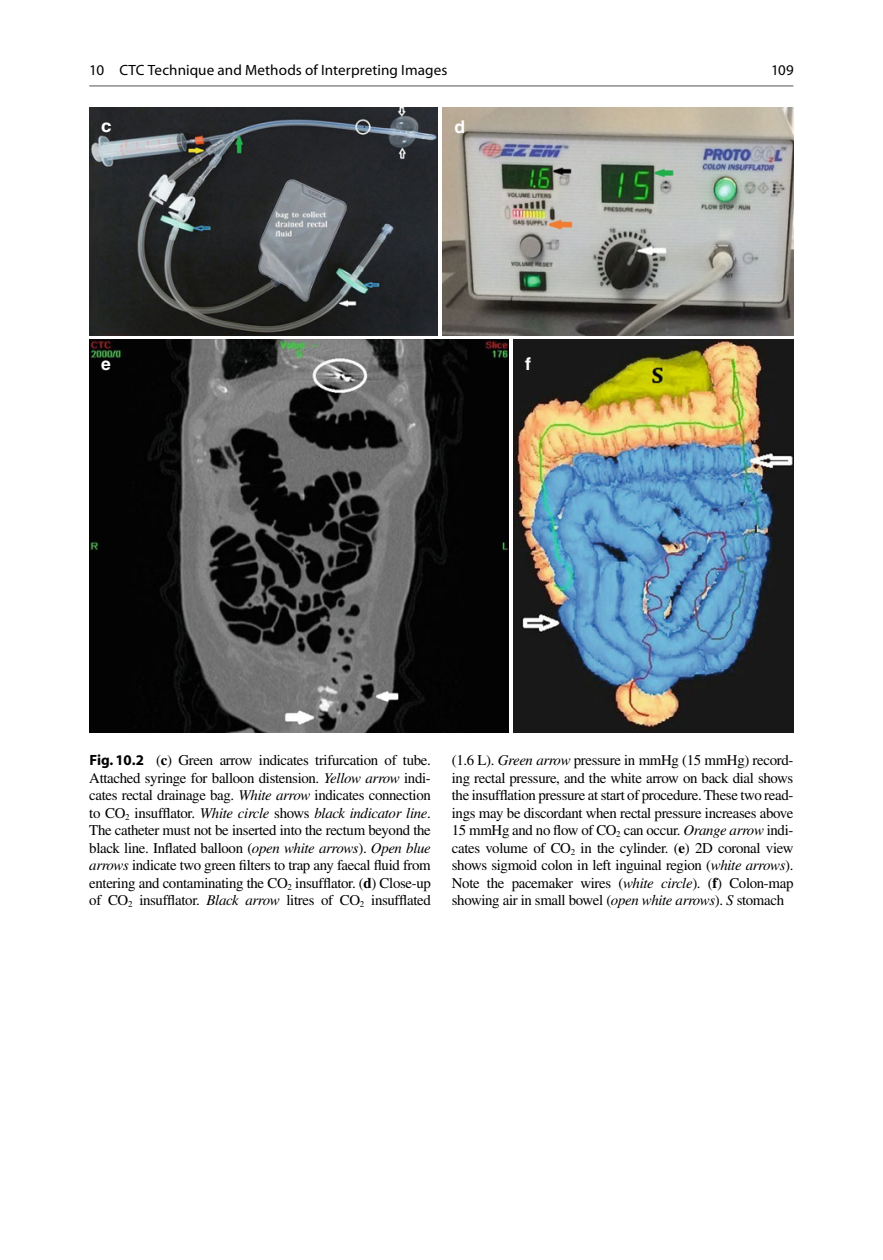
<style>
.page{position:relative;width:883px;height:1260px;background:#fff}
.page>*{position:absolute;margin:0;border:0;box-sizing:border-box;transform-origin:0 0}
.t1{font:700 17.5px "Xskskb Helvetica";color:#fff}
.t2{font:700 17.5px "Xskskb Helvetica";color:#fff;scale:1.08 1}
.t3{font:14.88px/17.5px "Trqchb Times";letter-spacing:-.025em;color:#000;text-align:justify}
.t4{font:italic 14.88px "Fpnwxk Times";letter-spacing:-.025em;color:#000}
.t5{font:14.88px "Xnjhrv Myriad";letter-spacing:.005em;color:#000}
.t6{font:700 14.88px "Fflxsk Myriad";color:#000}
.s1{font-family:"Qwwkfk Times";font-weight:700}
.s2{font-family:"Fpnwxk Times";font-style:italic}
.s3{font-family:"Trqchb Times";font-style:normal}
</style>
<div class="page">
<img style="left:89px;top:107px;width:348px;height:228px">
<img style="left:442px;top:107px;width:351px;height:228px">
<img style="left:89px;top:340px;width:419px;height:393px">
<img style="left:513px;top:340px;width:280px;height:393px">
<hr style="left:89px;top:85px;width:704px;height:2px;background:#9c9c9c">
<p class="t5" style="left:89px;top:65px;width:360px">10 CTC Technique and Methods of Interpreting Images</p>
<p class="t2" style="left:101px;top:119px;width:11px">c</p>
<p class="t1" style="left:454px;top:120px;width:12px">d</p>
<p class="t1" style="left:101px;top:357px;width:11px">e</p>
<p class="t1" style="left:525px;top:357px;width:7px">f</p>
<p class="t5" style="left:771px;top:65px;width:24px">109</p>
<p class="t6" style="left:89px;top:754px;width:56px">Fig. 10.2</p>
<p class="t3" style="left:89px;top:753px;width:343px;text-indent:67px">( <span class="s1">c</span> ) Green arrow indicates trifurcation of tube.<br>Attached syringe for balloon distension. <span class="s2">Yellow arrow</span> indi&shy;cates rectal drainage bag. <span class="s2">White arrow</span> indicates connection</p>
<p class="t4" style="left:89px;top:807px;width:343px"><span class="s3">to CO</span> <sub>2</sub> <span class="s3">insufflator.</span> White circle <span class="s3">shows</span> black indicator line <span class="s3">.</span></p>
<p class="t3" style="left:89px;top:823px;width:343px">The catheter must not be inserted into the rectum beyond the black line. Inflated balloon ( <span class="s2">open white arrows</span> ). <span class="s2">Open blue arrows</span> indicate two green filters to trap any faecal fluid from entering and contaminating the CO <sub>2</sub> insufflator. ( <span class="s1">d</span> ) Close-up of CO <sub>2</sub> insufflator. <span class="s2">Black arrow</span> litres of CO <sub>2</sub> insufflated</p>
<p class="t3" style="left:452px;top:753px;width:343px">(1.6 L). <span class="s2">Green arrow</span> pressure in mmHg (15 mmHg) record&shy;ing rectal pressure, and the white arrow on back dial shows the insufflation pressure at start of procedure. These two read&shy;ings may be discordant when rectal pressure increases above 15 mmHg and no flow of CO <sub>2</sub> can occur. <span class="s2">Orange arrow</span> indi&shy;cates volume of CO <sub>2</sub> in the cylinder. ( <span class="s1">e</span> ) 2D coronal view shows sigmoid colon in left inguinal region ( <span class="s2">white arrows</span> ).<br>Note the pacemaker wires ( <span class="s2">white circle</span> ). ( <span class="s1">f</span> ) Colon-map showing air in small bowel ( <span class="s2">open white arrows</span> ). <span class="s2">S</span> stomach</p>
</div>
